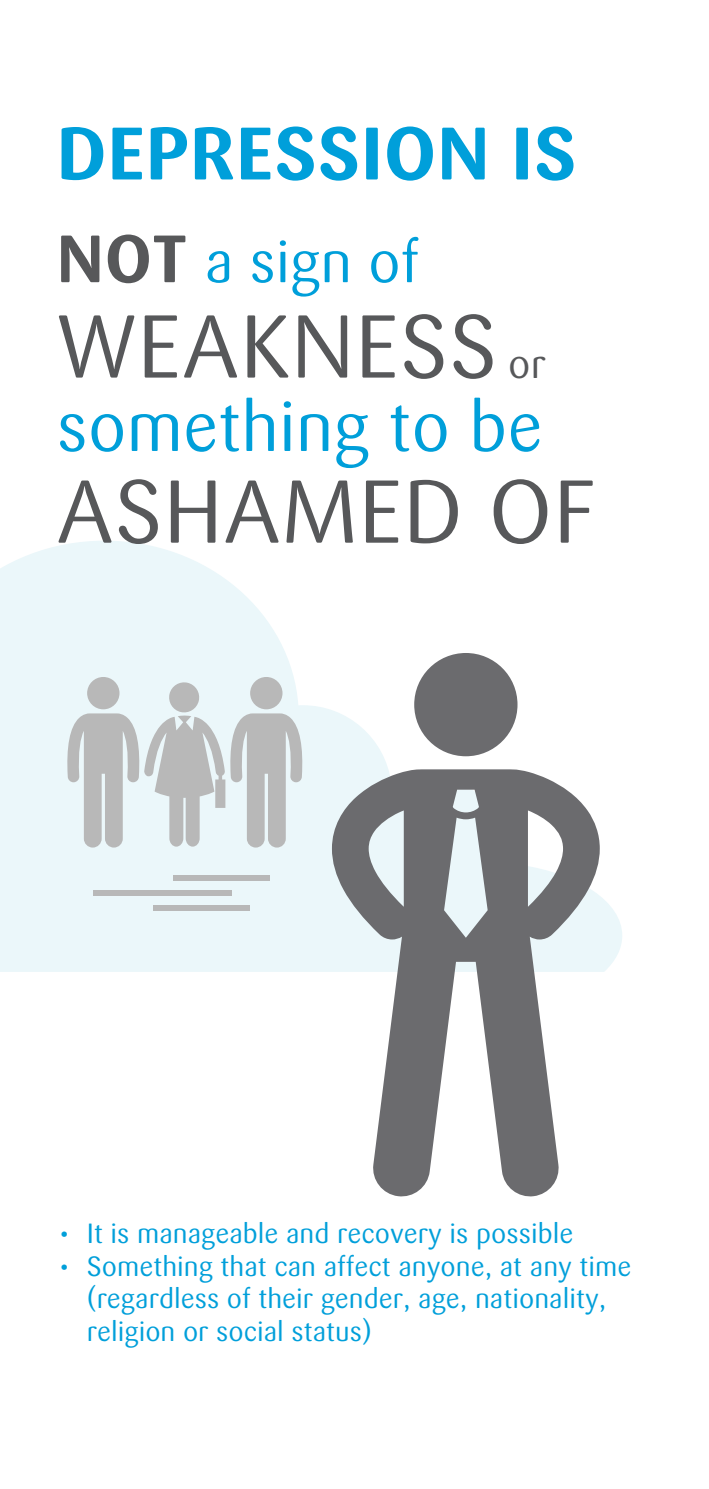
<style>
.page{position:relative;width:709px;height:1489px;background:#fff}
.page>*{position:absolute;margin:0;border:0;box-sizing:border-box;transform-origin:0 0}
.t1{font:88px "Sari";letter-spacing:.015em;color:#57585a}
.t2{font:700 73.25px "Sari";letter-spacing:.015em;color:#009fda}
.t3{font:69.75px "Sari";color:#009fda}
.t4{font:58.75px "Sari";color:#009fda}
.t5{font:27.5px/32.5px "Sari";color:#009fda}
.s1{font-weight:700;font-size:66px;color:#57585a}
.s2{font-size:40.25px}
</style>
<div class="page">
<svg style="left:0;top:541px;width:622px;height:430px;fill:#ebf7fa"></svg>
<div style="left:87px;top:677px;width:32px;height:32px;background:#b8b8b8;border-radius:50%"></div>
<div style="left:250px;top:677px;width:32px;height:32px;background:#b8b8b8;border-radius:50%"></div>
<div style="left:173px;top:875px;width:96px;height:5px;background:#b8b8b8"></div>
<div style="left:153px;top:905px;width:96px;height:6px;background:#b8b8b8"></div>
<div style="left:93px;top:890px;width:138px;height:5px;background:#b8b8b8"></div>
<svg style="left:332px;top:769px;width:268px;height:428px;fill:#6b6b6e"></svg>
<div style="left:414px;top:653px;width:103px;height:103px;background:#6b6b6e;border-radius:50%"></div>
<svg style="left:66px;top:681px;width:238px;height:166px;background:#d0d5d7"></svg>
<p class="t2" style="left:57px;top:110px;width:521px">DEPRESSION IS</p>
<p class="t4" style="left:57px;top:228px;width:364px"><span class="s1">NOT</span> a sign of</p>
<p class="t1" style="left:57px;top:296px;width:490px">WEAKNESS <span class="s2">or</span></p>
<p class="t3" style="left:57px;top:386px;width:487px">something to be</p>
<p class="t1" style="left:57px;top:461px;width:541px">ASHAMED OF</p>
<p class="t5" style="left:57px;top:1217px;width:518px">• It is manageable and recovery is possible</p>
<p class="t5" style="left:87px;top:1249px;width:546px;text-indent:-30px">• Something that can affect anyone, at any time (regardless of their gender, age, nationality, religion or social status)</p>
</div>
